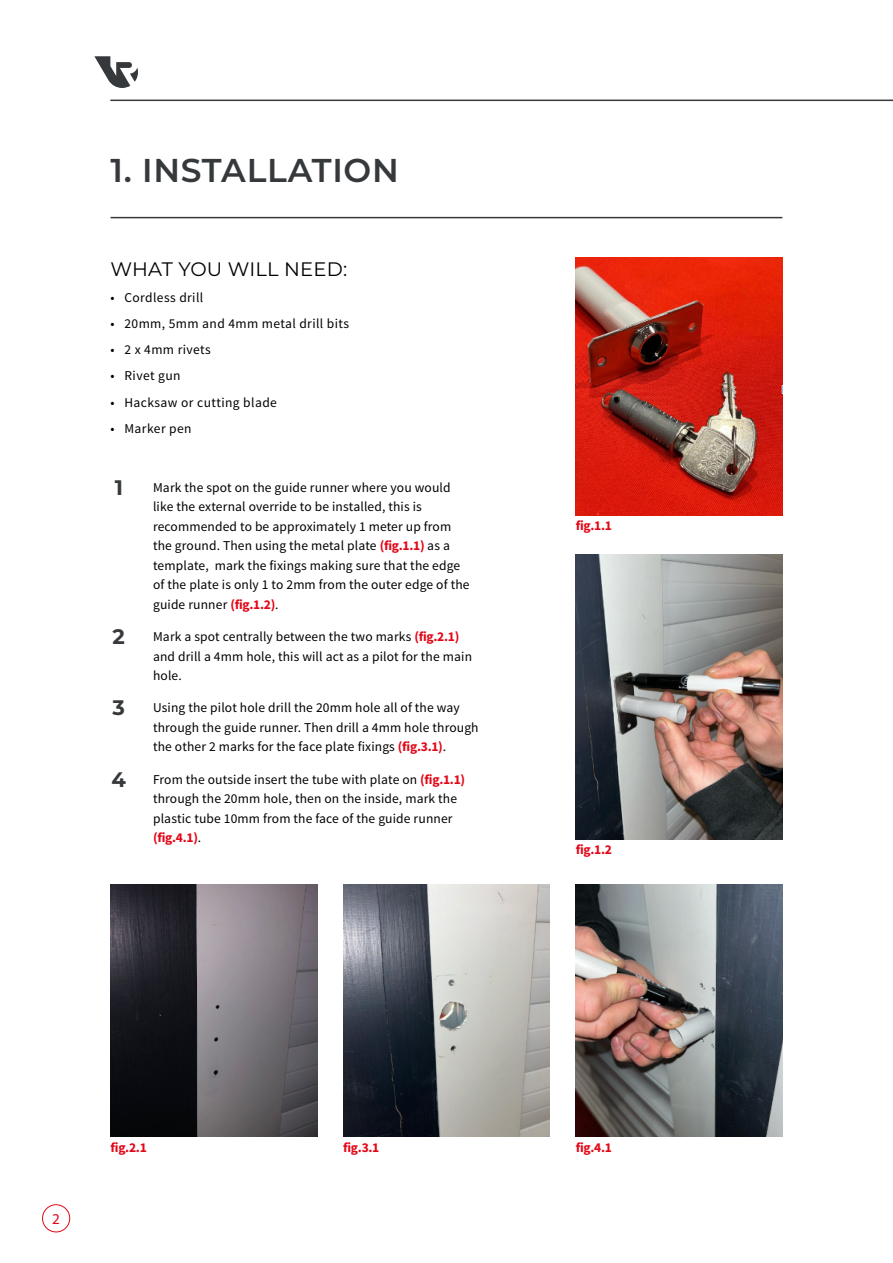
<style>
.page{position:relative;width:893px;height:1263px;background:#fff}
.page>*{position:absolute;margin:0;border:0;box-sizing:border-box;transform-origin:0 0}
.t1{font:600 33px "Montserrat";letter-spacing:.02em;color:#36393c}
.t2{font:700 21px "Montserrat";color:#36393c}
.t3{font:19.5px "Montserrat";letter-spacing:.01em;color:#000}
.t4{font:15px "Myriad Pro";color:#e20717}
.t5{font:13.5px/19.5px "Source Sans Pro";letter-spacing:.01em;color:#000}
.t6{font:13.5px "Source Sans Pro";letter-spacing:.03em;color:#000}
.t7{font:700 13.5px "Source Sans Pro";letter-spacing:-.02em;color:#e20717}
.s1{font-weight:700;color:#e20717}
</style>
<div class="page">
<div style="left:42px;top:1204px;width:28px;height:28px;border:1px solid #e20717;border-radius:50%"></div>
<svg style="left:94px;top:56px;width:44px;height:32px"></svg>
<hr style="left:110px;top:100px;width:783px;height:1px;background:#36393c">
<hr style="left:111px;top:217px;width:671px;height:1px;background:#36393c">
<img style="left:576px;top:257px;width:206px;height:259px">
<img style="left:576px;top:555px;width:206px;height:284px">
<img style="left:111px;top:884px;width:206px;height:252px">
<img style="left:343px;top:884px;width:207px;height:252px">
<img style="left:576px;top:884px;width:206px;height:252px">
<h1 class="t1" style="left:111px;top:147px;width:290px">1. INSTALLATION</h1>
<h3 class="t3" style="left:111px;top:256px;width:238px">WHAT YOU WILL NEED:</h3>
<p class="t6" style="left:111px;top:289px;width:94px">• Cordless drill</p>
<p class="t6" style="left:111px;top:315px;width:240px">• 20mm, 5mm and 4mm metal drill bits</p>
<p class="t6" style="left:111px;top:341px;width:102px">• 2 x 4mm rivets</p>
<p class="t6" style="left:111px;top:367px;width:71px">• Rivet gun</p>
<p class="t6" style="left:111px;top:394px;width:168px">• Hacksaw or cutting blade</p>
<p class="t6" style="left:111px;top:420px;width:83px">• Marker pen</p>
<h2 class="t2" style="left:115px;top:472px;width:10px">1</h2>
<p class="t5" style="left:153px;top:478px;width:318px">Mark the spot on the guide runner where you would like the external override to be installed, this is recommended to be approximately 1 meter up from the ground. Then using the metal plate <span class="s1">(fig.1.1)</span> as a template, mark the fixings making sure that the edge of the plate is only 1 to 2mm from the outer edge of the guide runner <span class="s1">(fig.1.2)</span>.</p>
<h2 class="t2" style="left:113px;top:621px;width:14px">2</h2>
<p class="t5" style="left:153px;top:627px;width:320px">Mark a spot centrally between the two marks <span class="s1">(fig.2.1) </span>and drill a 4mm hole, this will act as a pilot for the main hole.</p>
<h2 class="t2" style="left:113px;top:693px;width:14px">3</h2>
<p class="t5" style="left:153px;top:698px;width:327px">Using the pilot hole drill the 20mm hole all of the way through the guide runner. Then drill a 4mm hole through the other 2 marks for the face plate fixings <span class="s1">(fig.3.1)</span>.</p>
<h2 class="t2" style="left:112px;top:764px;width:16px">4</h2>
<p class="t5" style="left:153px;top:770px;width:314px">From the outside insert the tube with plate on <span class="s1">(fig.1.1) </span>through the 20mm hole, then on the inside, mark the plastic tube 10mm from the face of the guide runner <span class="s1">(fig.4.1)</span>.</p>
<p class="t7" style="left:576px;top:517px;width:38px">fig.1.1</p>
<p class="t7" style="left:576px;top:840px;width:38px">fig.1.2</p>
<p class="t4" style="left:52px;top:1209px;width:9px">2</p>
<p class="t7" style="left:111px;top:1139px;width:38px">fig.2.1</p>
<p class="t7" style="left:343px;top:1139px;width:38px">fig.3.1</p>
<p class="t7" style="left:576px;top:1139px;width:38px">fig.4.1</p>
</div>
